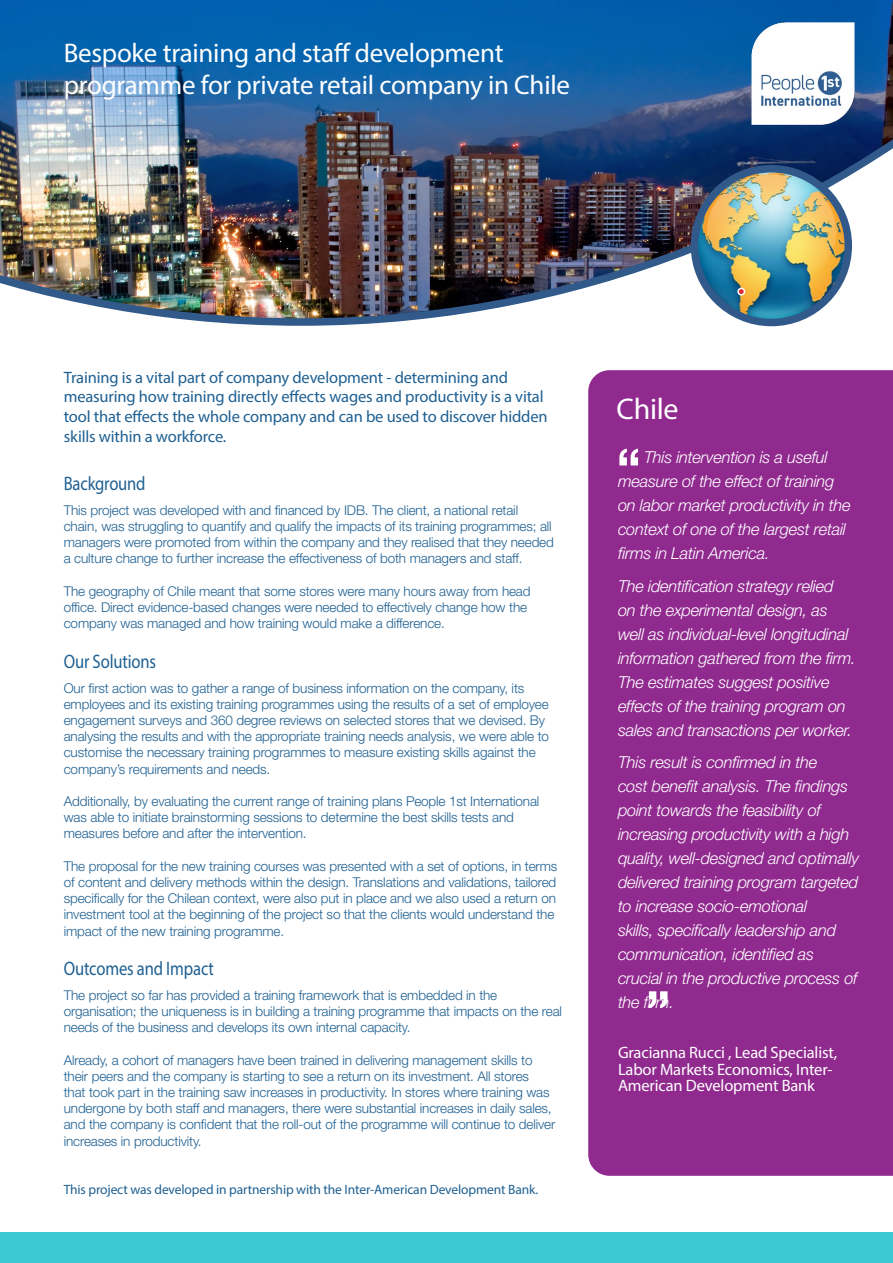
<style>
.page{position:relative;width:893px;height:1263px;background:#fff}
.page>*{position:absolute;margin:0;border:0;box-sizing:border-box;transform-origin:0 0}
.t1{font:700 52.5px "Helvetica Neue LT Std";color:#fff}
.t2{font:30px "Myriad Pro";letter-spacing:-.01em;color:#fff}
.t3{font:27px/32.4px "Myriad Pro";letter-spacing:-.01em;color:#fff}
.t4{font:19.5px "Myriad Pro";letter-spacing:-.01em;color:#1f6092;scale:.85 1}
.t5{font:italic 300 16.5px/24px "Helvetica Neue LT Std";letter-spacing:-.015em;color:#fff}
.t6{font:16.5px/19.8px "Myriad Pro";letter-spacing:-.01em;color:#1f6092}
.t7{font:16.5px/16.5px "Myriad Pro";letter-spacing:-.01em;color:#fff}
.t8{font:300 13.5px/16.2px "Helvetica Neue LT Std";letter-spacing:-.01em;color:#1f6092}
.t9{font:13.5px "Myriad Pro";letter-spacing:-.01em;color:#1f6092}
</style>
<div class="page">
<svg style="left:588px;top:370px;width:305px;height:806px;background:#953595"></svg>
<img style="left:0;top:0;width:893px;height:326px">
<img style="left:689px;top:166px;width:166px;height:161px">
<div style="left:738px;top:288px;width:6px;height:7px;background:#e62737;border-radius:50%"></div>
<div style="left:737px;top:288px;width:8px;height:8px;border:2px solid #fff;border-radius:50%"></div>
<div style="left:691px;top:165px;width:161px;height:161px;border:8px solid #31598a;border-radius:50%"></div>
<div style="left:0;top:1232px;width:893px;height:31px;background:#3ac8d5"></div>
<img style="left:729px;top:0;width:147px;height:147px">
<h3 class="t3" style="left:64px;top:36px;width:508px">Bespoke training and staff development programme for private retail company in Chile</h3>
<p class="t6" style="left:64px;top:367px;width:485px">Training is a vital part of company development - determining and measuring how training directly effects wages and productivity is a vital tool that effects the whole company and can be used to discover hidden skills within a workforce.</p>
<h3 class="t4" style="left:64px;top:471px;width:98px">Background</h3>
<p class="t8" style="left:64px;top:502px;width:492px">This project was developed with and financed by IDB. The client, a national retail chain, was struggling to quantify and qualify the impacts of its training programmes; all managers were promoted from within the company and they realised that they needed a culture change to further increase the effectiveness of both managers and staff.</p>
<p class="t8" style="left:64px;top:583px;width:468px">The geography of Chile meant that some stores were many hours away from head office. Direct evidence-based changes were needed to effectively change how the company was managed and how training would make a difference.</p>
<h3 class="t4" style="left:64px;top:649px;width:110px">Our Solutions</h3>
<p class="t8" style="left:64px;top:679px;width:487px">Our first action was to gather a range of business information on the company, its employees and its existing training programmes using the results of a set of employee engagement surveys and 360 degree reviews on selected stores that we devised. By analysing the results and with the appropriate training needs analysis, we were able to customise the necessary training programmes to measure existing skills against the company’s requirements and needs.</p>
<p class="t8" style="left:64px;top:793px;width:477px">Additionally, by evaluating the current range of training plans People 1st International was able to initiate brainstorming sessions to determine the best skills tests and measures before and after the intervention.</p>
<p class="t8" style="left:64px;top:857px;width:495px">The proposal for the new training courses was presented with a set of options, in terms of content and delivery methods within the design. Translations and validations, tailored specifically for the Chilean context, were also put in place and we also used a return on investment tool at the beginning of the project so that the clients would understand the impact of the new training programme.</p>
<h3 class="t4" style="left:64px;top:956px;width:178px">Outcomes and Impact</h3>
<p class="t8" style="left:64px;top:987px;width:500px">The project so far has provided a training framework that is embedded in the organisation; the uniqueness is in building a training programme that impacts on the real needs of the business and develops its own internal capacity.</p>
<p class="t8" style="left:64px;top:1051px;width:493px">Already, a cohort of managers have been trained in delivering management skills to their peers and the company is starting to see a return on its investment. All stores<br>that took part in the training saw increases in productivity. In stores where training was undergone by both staff and managers, there were substantial increases in daily sales, and the company is confident that the roll-out of the programme will continue to deliver increases in productivity.</p>
<p class="t9" style="left:64px;top:1181px;width:476px">This project was developed in partnership with the Inter-American Development Bank.</p>
<h2 class="t2" style="left:617px;top:390px;width:63px">Chile</h2>
<h1 class="t1" style="left:617px;top:435px;width:26px">“</h1>
<p class="t5" style="left:618px;top:445px;width:234px;text-indent:26px">This intervention is a useful measure of the effect of training on labor market productivity in the context of one of the largest retail firms in Latin America.</p>
<p class="t5" style="left:618px;top:573px;width:239px">The identification strategy relied<br>on the experimental design, as well as individual-level longitudinal information gathered from the firm.<br>The estimates suggest positive effects of the training program on sales and transactions per worker.</p>
<p class="t5" style="left:618px;top:750px;width:243px">This result is confirmed in the<br>cost benefit analysis. The findings point towards the feasibility of increasing productivity with a high quality, well-designed and optimally delivered training program targeted to increase socio-emotional<br>skills, specifically leadership and communication, identified as crucial in the productive process of the firm.</p>
<p class="t7" style="left:618px;top:1044px;width:221px">Gracianna Rucci , Lead Specialist,<br>Labor Markets Economics, Inter-<br>American Development Bank</p>
<h1 class="t1" style="left:670px;top:1022px;width:26px;rotate:-180deg">“</h1>
</div>
